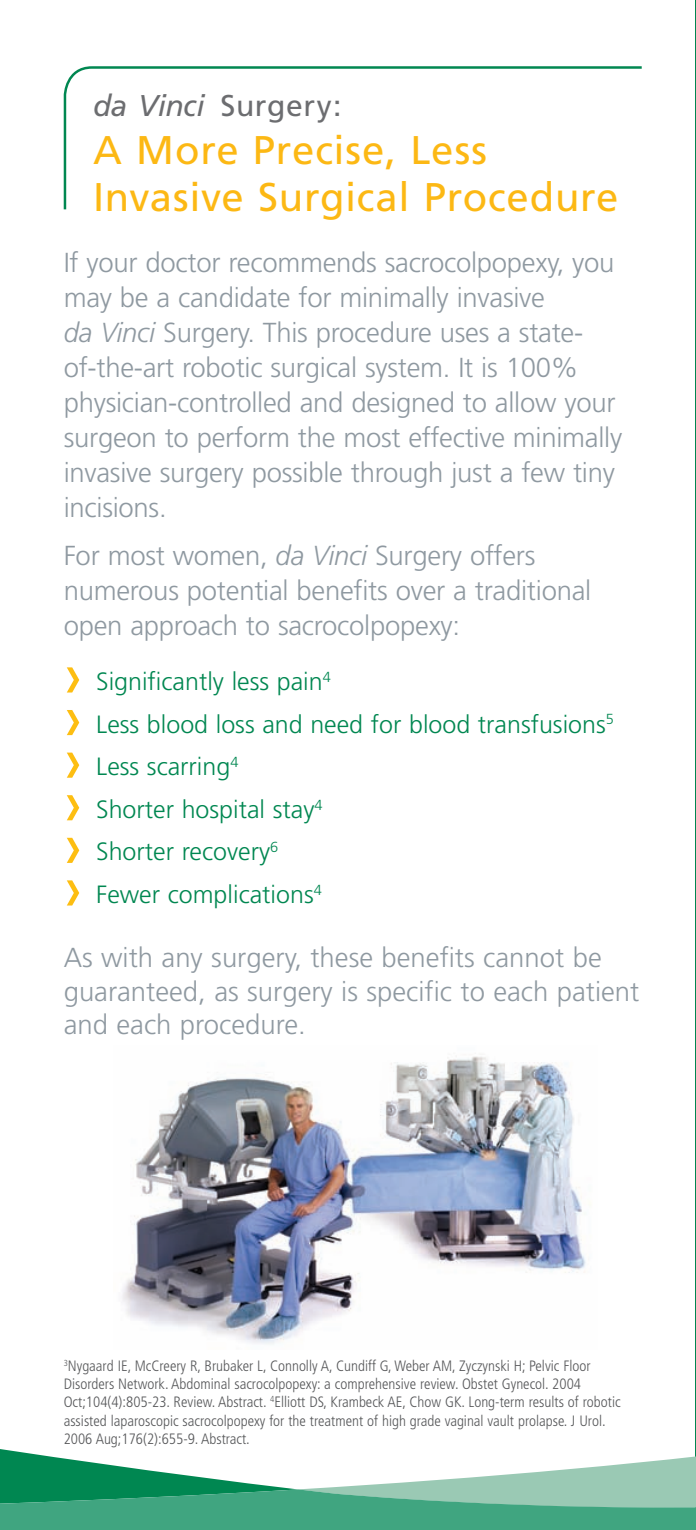
<style>
.page{position:relative;width:696px;height:1530px;background:#fff}
.page>*{position:absolute;margin:0;border:0;box-sizing:border-box;transform-origin:0 0}
.t1{font:40px/47.5px "Frutiger";letter-spacing:.015em;color:#fcb814}
.t2{font:30px "Frutiger";letter-spacing:.02em;color:#6c6d70}
.t3{font:300 27.5px/35px "Frutiger";letter-spacing:-.01em;color:#8f99a1}
.t4{font:300 25px/42.5px "Frutiger";color:#008751}
.t5{font:300 condensed 15px/18px "Frutiger";color:#57585a}
.s1{font-style:italic}
</style>
<div class="page">
<hr style="left:694px;top:0;width:2px;height:1530px;background:#008751">
<svg style="left:0;top:1338px;width:696px;height:192px"></svg>
<img style="left:114px;top:1056px;width:483px;height:293px">
<svg style="left:67px;top:667px;width:12px;height:26px"></svg>
<svg style="left:67px;top:710px;width:12px;height:25px"></svg>
<svg style="left:67px;top:753px;width:12px;height:25px"></svg>
<svg style="left:67px;top:795px;width:12px;height:25px"></svg>
<svg style="left:67px;top:838px;width:12px;height:25px"></svg>
<svg style="left:67px;top:880px;width:12px;height:26px"></svg>
<svg style="left:63px;top:66px;width:579px;height:144px"></svg>
<p class="t2" style="left:93px;top:88px;width:250px"><span class="s1">da Vinci</span> Surgery:</p>
<h1 class="t1" style="left:93px;top:126px;width:527px">A More Precise, Less<br>Invasive Surgical Procedure</h1>
<p class="t3" style="left:64px;top:245px;width:560px">If your doctor recommends sacrocolpopexy, you may be a candidate for minimally invasive<br><span class="s1">da Vinci</span> Surgery. This procedure uses a state&shy;of-the-art robotic surgical system. It is 100% physician-controlled and designed to allow your surgeon to perform the most effective minimally invasive surgery possible through just a few tiny incisions.</p>
<p class="t3" style="left:64px;top:538px;width:529px">For most women, <span class="s1">da Vinci</span> Surgery offers numerous potential benefits over a traditional open approach to sacrocolpopexy:</p>
<p class="t4" style="left:96px;top:660px;width:519px">Significantly less pain<sup>4<br></sup>Less blood loss and need for blood transfusions<sup>5<br></sup>Less scarring<sup>4<br></sup>Shorter hospital stay<sup>4<br></sup>Shorter recovery<sup>6<br></sup>Fewer complications<sup>4</sup></p>
<p class="t3" style="left:64px;top:941px;width:577px;line-height:33.2px">As with any surgery, these benefits cannot be guaranteed, as surgery is specific to each patient and each procedure.</p>
<p class="t5" style="left:64px;top:1357px;width:558px"><sup>3</sup>Nygaard IE, McCreery R, Brubaker L, Connolly A, Cundiff G, Weber AM, Zyczynski H; Pelvic Floor Disorders Network. Abdominal sacrocolpopexy: a comprehensive review. Obstet Gynecol. 2004<br>Oct;104(4):805-23. Review. Abstract. <sup>4</sup>Elliott DS, Krambeck AE, Chow GK. Long-term results of robotic assisted laparoscopic sacrocolpopexy for the treatment of high grade vaginal vault prolapse. J Urol.<br>2006 Aug;176(2):655-9. Abstract.</p>
</div>
